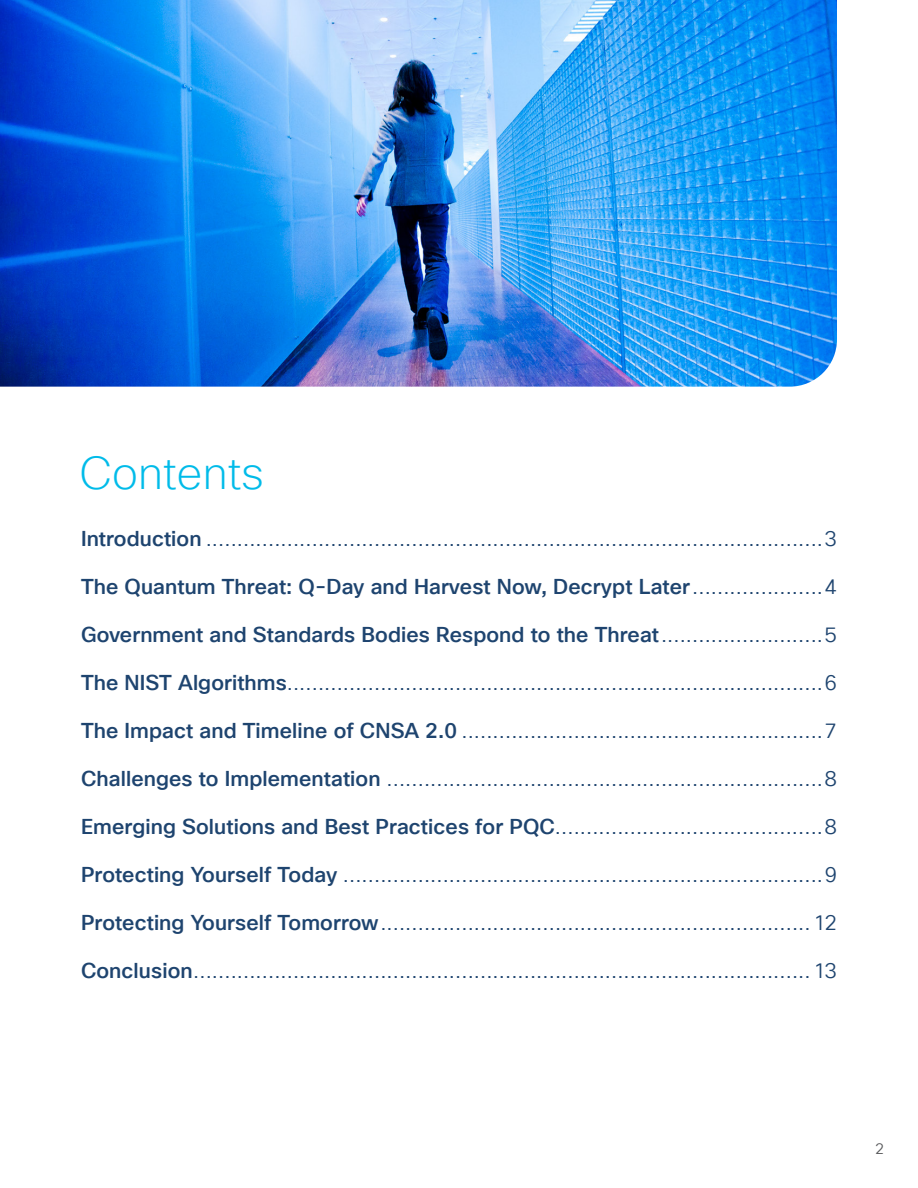
<style>
.page{position:relative;width:918px;height:1188px;background:#fff}
.page>*{position:absolute;margin:0;border:0;box-sizing:border-box;transform-origin:0 0}
.t1{font:200 45px "Cisco Sans TT";letter-spacing:.005em;color:#00bbe9}
.t2{font:21px "Cisco Sans TT Light";color:#1e446f}
.t3{font:500 21px "Cisco Sans TT";letter-spacing:.005em;color:#1e446f}
.t4{font:15px "Cisco Sans TT Light";color:#58595b}
.s1{font-family:"Cisco Sans TT";font-weight:500}
.s2{font-family:"Cisco Sans TT Light";font-weight:400}
</style>
<div class="page">
<img style="left:0;top:0;width:837px;height:387px">
<h1 class="t1" style="left:80px;top:444px;width:186px">Contents</h1>
<p class="t2" style="left:81px;top:525px;width:757px"><span class="s1">Introduction</span> ...................................................................................................3</p>
<p class="t3" style="left:81px;top:573px;width:757px">The Quantum Threat: Q-Day and Harvest Now, Decrypt Later<span class="s2">.....................4</span></p>
<p class="t3" style="left:81px;top:621px;width:757px">Government and Standards Bodies Respond to the Threat<span class="s2">..........................5</span></p>
<p class="t2" style="left:81px;top:669px;width:757px"><span class="s1">The NIST Algorithms</span>......................................................................................6</p>
<p class="t2" style="left:81px;top:717px;width:757px"><span class="s1">The Impact and Timeline of CNSA 2.0</span> ..........................................................7</p>
<p class="t2" style="left:81px;top:765px;width:757px"><span class="s1">Challenges to Implementation</span> ......................................................................8</p>
<p class="t2" style="left:81px;top:813px;width:757px"><span class="s1">Emerging Solutions and Best Practices for PQC</span>...........................................8</p>
<p class="t2" style="left:81px;top:861px;width:757px"><span class="s1">Protecting Yourself Today</span> .............................................................................9</p>
<p class="t2" style="left:81px;top:909px;width:757px"><span class="s1">Protecting Yourself Tomorrow</span>.....................................................................12</p>
<p class="t2" style="left:81px;top:957px;width:757px"><span class="s1">Conclusion</span>...................................................................................................13</p>
<p class="t4" style="left:875px;top:1139px;width:10px">2</p>
</div>
